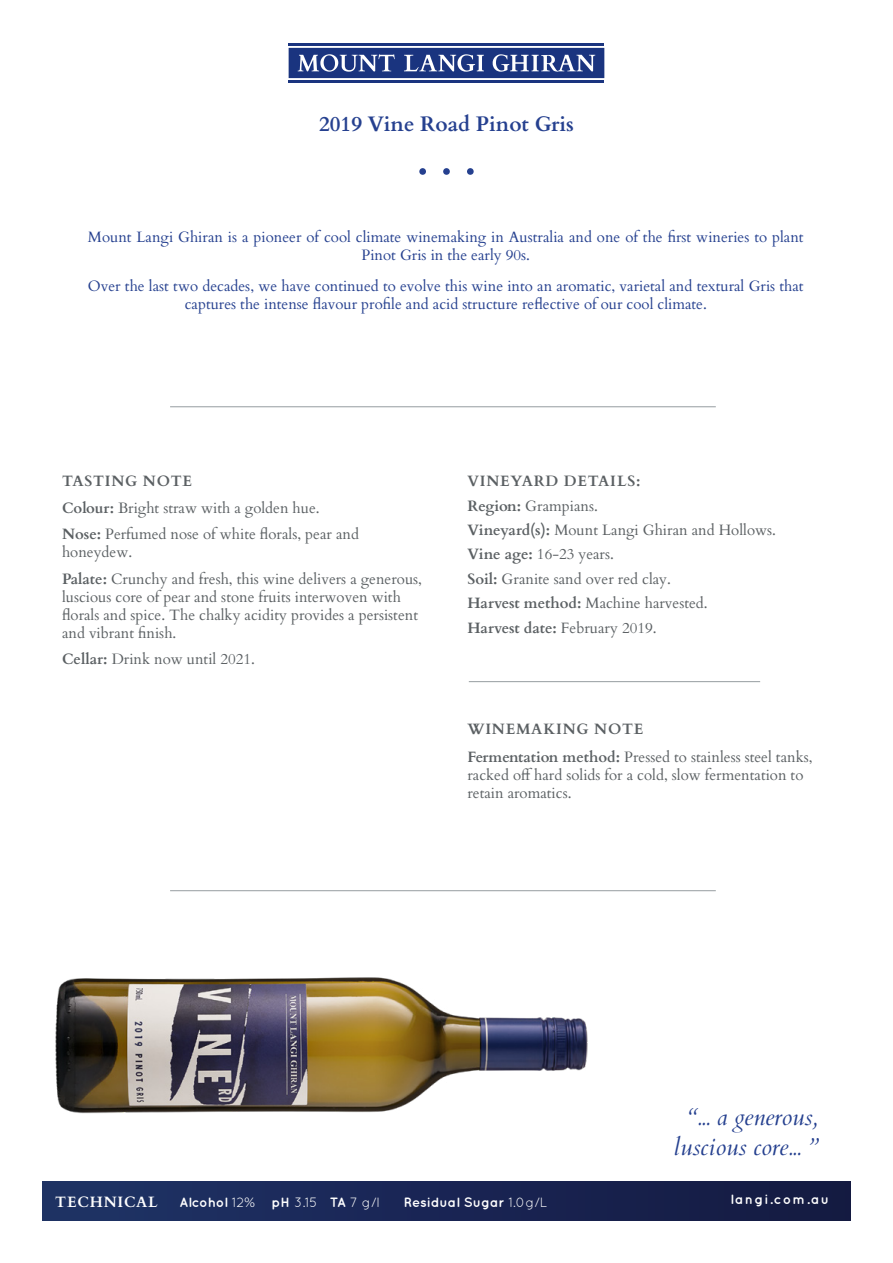
<style>
.page{position:relative;width:893px;height:1263px;background:#fff}
.page>*{position:absolute;margin:0;border:0;box-sizing:border-box;transform-origin:0 0}
.t1{font:52.5px "Cardo";color:#25408f}
.t2{font:italic 24px/30px "Cardo";color:#25408f;text-align:right}
.t3{font:700 21px "Cardo";color:#25408f}
.t4{font:15px/24.3px "Cardo";color:#5b6063}
.t5{font:15px/18px "Cardo";color:#25408f;text-align:center}
.t6{font:700 15px/28px "Cardo";letter-spacing:.05em;color:#5b6063}
.t7{font:700 15px "Cardo";letter-spacing:.05em;color:#fff}
.t8{font:700 13.5px "Quicksand";color:#fff}
.t9{font:700 13.5px "Quicksand";letter-spacing:.1em;color:#fff}
.s1{font-weight:700}
.s2{font-weight:400}
</style>
<div class="page">
<div style="left:43px;top:1181px;width:807px;height:39px;background:linear-gradient(to right,#1f3266,#141941)"></div>
<hr style="left:289px;top:80px;width:315px;height:3px;background:#1a347f">
<hr style="left:289px;top:43px;width:315px;height:3px;background:#1a347f">
<svg style="left:289px;top:48px;width:315px;height:30px;background:#425795"></svg>
<hr style="left:170px;top:890px;width:546px;height:1px;background:#969da0">
<hr style="left:170px;top:406px;width:546px;height:1px;background:#969da0">
<hr style="left:469px;top:681px;width:291px;height:1px;background:#969da0">
<img style="left:55px;top:977px;width:533px;height:137px">
<h3 class="t3" style="left:319px;top:107px;width:256px">2019 Vine Road Pinot Gris</h3>
<h1 class="t1" style="left:416px;top:129px;width:63px">···</h1>
<p class="t5" style="left:88px;top:228px;width:717px">Mount Langi Ghiran is a pioneer of cool climate winemaking in Australia and one of the first wineries to plant<br>Pinot Gris in the early 90s.</p>
<p class="t5" style="left:88px;top:276px;width:717px">Over the last two decades, we have continued to evolve this wine into an aromatic, varietal and textural Gris that captures the intense flavour profile and acid structure reflective of our cool climate.</p>
<p class="t4" style="left:62px;top:467px;width:298px;line-height:26.5px"><span class="s1">TASTING NOTE<br>Colour:</span> Bright straw with a golden hue.<br><span class="s1">Nose:</span> Perfumed nose of white florals, pear and</p>
<p class="t4" style="left:62px;top:538px;width:362px;line-height:26.5px">honeydew.<br><span class="s1">Palate:</span> Crunchy and fresh, this wine delivers a generous,</p>
<p class="t4" style="left:62px;top:587px;width:358px;line-height:18px">luscious core of pear and stone fruits interwoven with florals and spice. The chalky acidity provides a persistent and vibrant finish.</p>
<p class="t4" style="left:62px;top:646px;width:194px"><span class="s1">Cellar:</span> Drink now until 2021.</p>
<p class="t4" style="left:467px;top:468px;width:310px"><span class="s1">VINEYARD DETAILS:<br>Region:</span> Grampians.<br><span class="s1">Vineyard(s):</span> Mount Langi Ghiran and Hollows.<br><span class="s1">Vine age:</span> 16-23 years.<br><span class="s1">Soil:</span> Granite sand over red clay.<br><span class="s1">Harvest method:</span> Machine harvested.<br><span class="s1">Harvest date:</span> February 2019.</p>
<p class="t6" style="left:467px;top:713px;width:347px">WINEMAKING NOTE<br>Fermentation method: <span class="s2">Pressed to stainless steel tanks,</span></p>
<p class="t4" style="left:467px;top:765px;width:338px;line-height:18px">racked off hard solids for a cold, slow fermentation to retain aromatics.</p>
<h2 class="t2" style="left:673px;top:1102px;width:145px">“... a generous, luscious core... ”</h2>
<p class="t7" style="left:55px;top:1189px;width:104px">TECHNICAL</p>
<p class="t8" style="left:180px;top:1194px;width:202px">Alcohol <span class="s2">12%</span> pH <span class="s2">3.15</span> TA <span class="s2">7 g/l</span></p>
<p class="t8" style="left:404px;top:1194px;width:145px">Residual Sugar <span class="s2">1.0g/L</span></p>
<p class="t9" style="left:730px;top:1191px;width:100px">langi.com.au</p>
</div>
